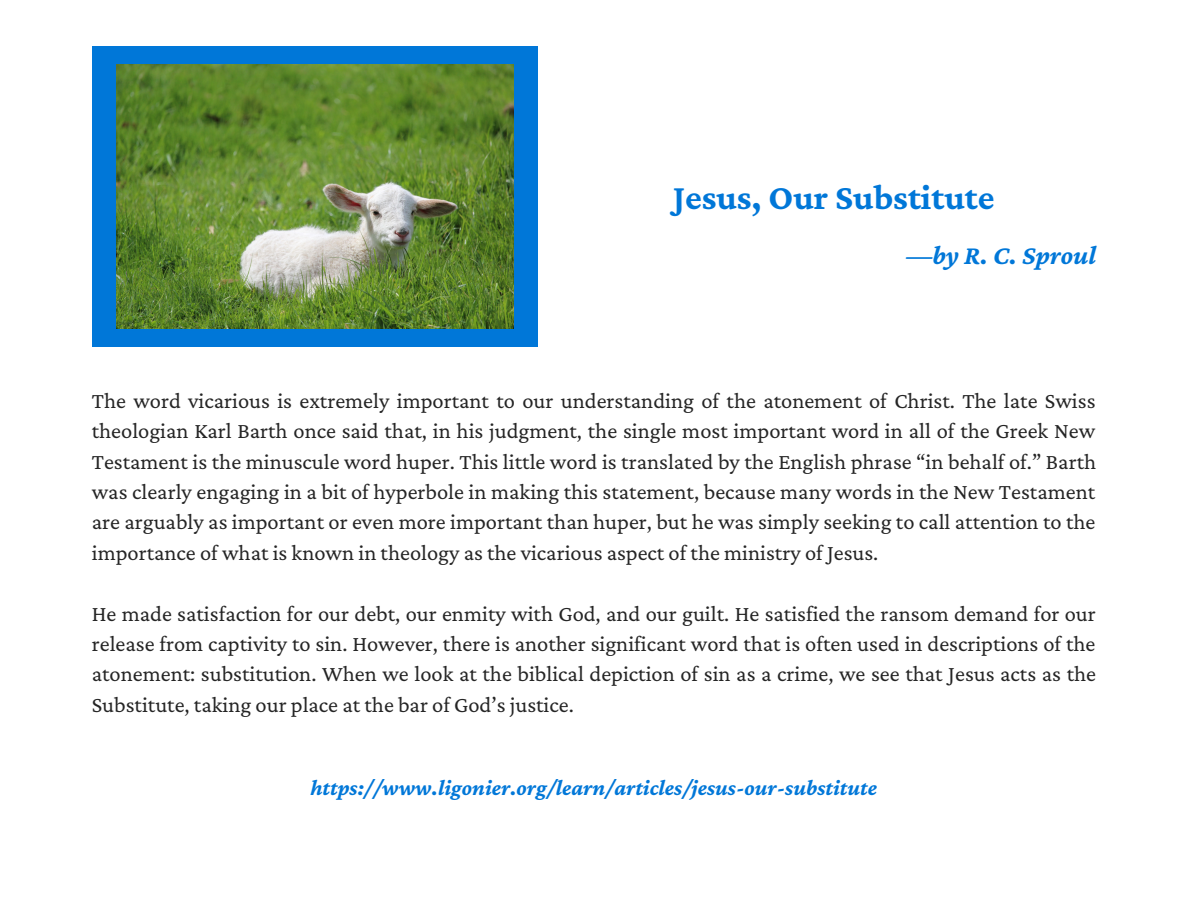
<style>
.page{position:relative;width:1188px;height:918px;background:#fff}
.page>*{position:absolute;margin:0;border:0;box-sizing:border-box;transform-origin:0 0}
.t1{font:700 36px "Crimson Pro";color:#0077d8}
.t2{font:italic 700 27px "Crimson Pro";color:#0077d8}
.t3{font:22.5px/30.3px "Crimson Pro";color:#252525;text-align:justify}
.t4{font:italic 700 22.5px "Crimson Pro";color:#0077d8}
</style>
<div class="page">
<div style="left:92px;top:46px;width:445px;height:301px;background:#0077d8"></div>
<img style="left:116px;top:64px;width:397px;height:265px">
<h1 class="t1" style="left:673px;top:176px;width:323px">Jesus, Our Substitute</h1>
<p class="t2" style="left:906px;top:240px;width:191px">—by R. C. Sproul</p>
<p class="t3" style="left:92px;top:385px;width:1006px">The word vicarious is extremely important to our understanding of the atonement of Christ. The late Swiss theologian Karl Barth once said that, in his judgment, the single most important word in all of the Greek New Testament is the minuscule word huper. This little word is translated by the English phrase “in behalf of.” Barth was clearly engaging in a bit of hyperbole in making this statement, because many words in the New Testament are arguably as important or even more important than huper, but he was simply seeking to call attention to the importance of what is known in theology as the vicarious aspect of the ministry of Jesus.</p>
<p class="t3" style="left:92px;top:598px;width:1006px">He made satisfaction for our debt, our enmity with God, and our guilt. He satisfied the ransom demand for our release from captivity to sin. However, there is another significant word that is often used in descriptions of the atonement: substitution. When we look at the biblical depiction of sin as a crime, we see that Jesus acts as the Substitute, taking our place at the bar of God’s justice.</p>
<p class="t4" style="left:310px;top:775px;width:568px">https://www.ligonier.org/learn/articles/jesus-our-substitute</p>
</div>
